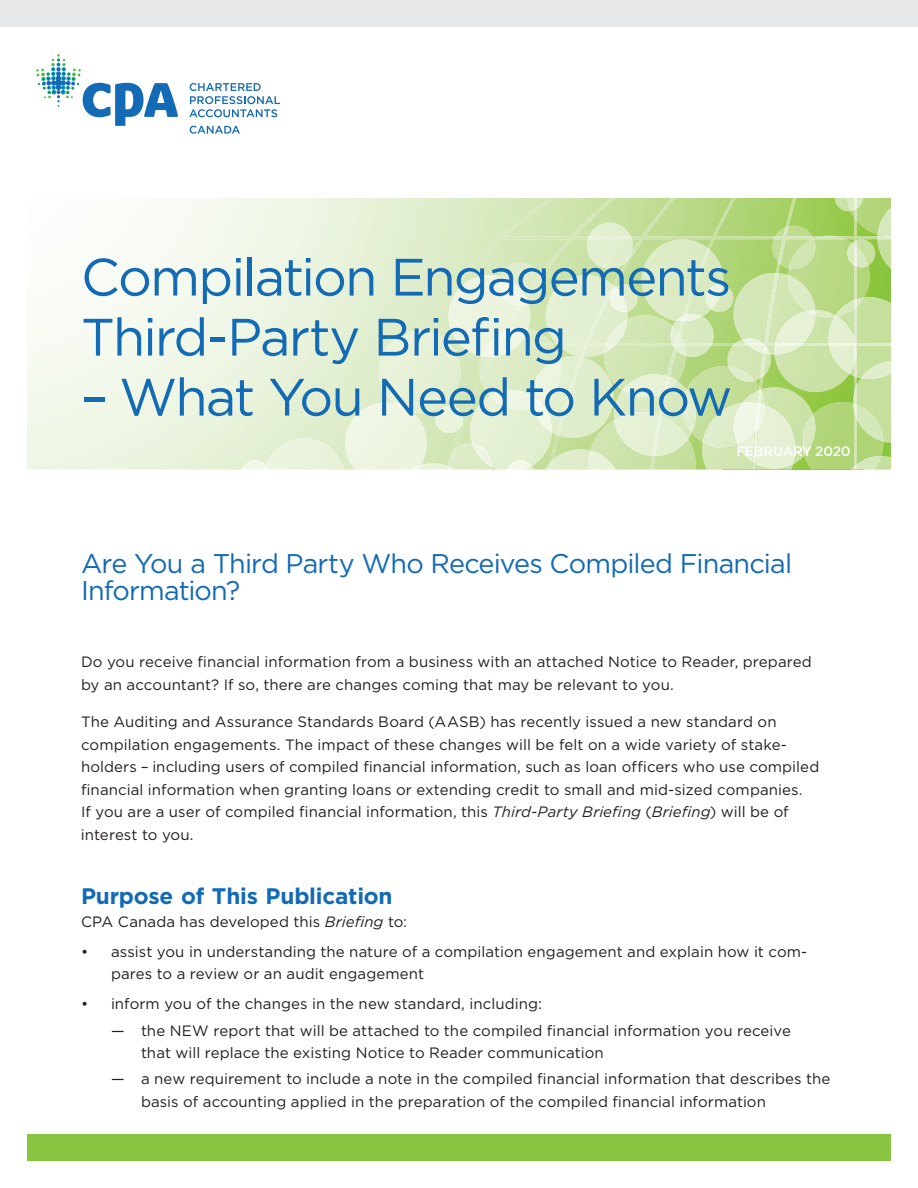
<style>
.page{position:relative;width:918px;height:1188px;background:#fff}
.page>*{position:absolute;margin:0;border:0;box-sizing:border-box;transform-origin:0 0}
.t1{font:52.5px/60px "Gotham";letter-spacing:-.035em;color:#136ab5}
.t2{font:27px/27px "Gotham";letter-spacing:-.03em;color:#136ab5}
.t3{font:700 22.5px "Gotham";letter-spacing:-.01em;color:#136ab5}
.t4{font:15px/22.5px "Gotham";letter-spacing:.005em;color:#231f20}
.t5{font:500 13.5px "Gotham";letter-spacing:-.02em;color:#fff}
.s1{font-style:italic}
</style>
<div class="page">
<div style="left:0;top:0;width:918px;height:27px;background:#e7e8e9"></div>
<div style="left:27px;top:1134px;width:864px;height:27px;background:#87c43f"></div>
<svg style="left:189px;top:83px;width:91px;height:34px"></svg>
<svg style="left:36px;top:54px;width:142px;height:72px"></svg>
<svg style="left:190px;top:126px;width:50px;height:8px"></svg>
<svg style="left:27px;top:198px;width:864px;height:272px;background:#deedc8"></svg>
<h1 class="t1" style="left:81px;top:251px;width:652px">Compilation Engagements<br>Third-Party Briefing</h1>
<h1 class="t1" style="left:81px;top:371px;width:653px">– What You Need to Know</h1>
<p class="t5" style="left:736px;top:446px;width:116px">FEBRUARY 2020</p>
<h2 class="t2" style="left:81px;top:552px;width:713px">Are You a Third Party Who Receives Compiled Financial<br>Information?</h2>
<p class="t4" style="left:81px;top:652px;width:732px">Do you receive financial information from a business with an attached Notice to Reader, prepared by an accountant? If so, there are changes coming that may be relevant to you.</p>
<p class="t4" style="left:81px;top:712px;width:740px">The Auditing and Assurance Standards Board (AASB) has recently issued a new standard on compilation engagements. The impact of these changes will be felt on a wide variety of stake&shy;holders – including users of compiled financial information, such as loan officers who use compiled financial information when granting loans or extending credit to small and mid-sized companies.<br>If you are a user of compiled financial information, this <span class="s1">Third-Party Briefing</span> (<span class="s1">Briefing</span>) will be of interest to you.</p>
<h3 class="t3" style="left:81px;top:888px;width:313px">Purpose of This Publication</h3>
<p class="t4" style="left:81px;top:911px;width:328px">CPA Canada has developed this <span class="s1">Briefing</span> to:</p>
<p class="t4" style="left:111px;top:941px;width:698px;text-indent:-30px">• assist you in understanding the nature of a compilation engagement and explain how it com&shy;pares to a review or an audit engagement</p>
<p class="t4" style="left:81px;top:994px;width:462px">• inform you of the changes in the new standard, including:</p>
<p class="t4" style="left:141px;top:1020px;width:651px;text-indent:-30px">— the NEW report that will be attached to the compiled financial information you receive that will replace the existing Notice to Reader communication</p>
<p class="t4" style="left:141px;top:1069px;width:691px;text-indent:-30px">— a new requirement to include a note in the compiled financial information that describes the basis of accounting applied in the preparation of the compiled financial information</p>
</div>
